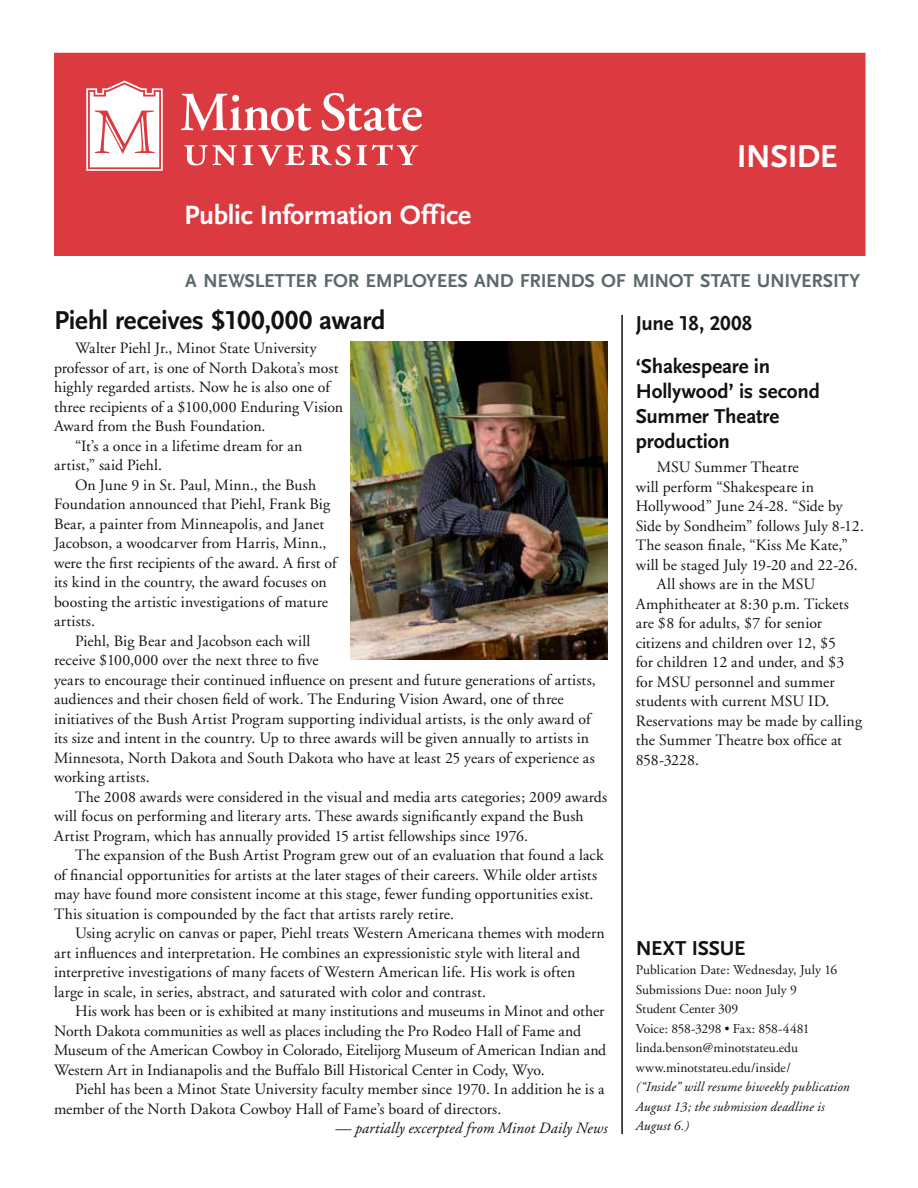
<style>
.page{position:relative;width:918px;height:1188px;background:#fff}
.page>*{position:absolute;margin:0;border:0;box-sizing:border-box;transform-origin:0 0}
.t1{font:700 33px "Scala Sans LF";color:#fff}
.t2{font:700 27.6px "Scala Sans";letter-spacing:-.01em;color:#fff}
.t3{font:700 27px "Scala Sans LF";letter-spacing:-.01em;color:#121212}
.t4{font:700 21px/25.2px "Scala Sans LF";letter-spacing:-.01em;color:#121212}
.t5{font:700 19.5px "Scala Sans LF";letter-spacing:-.01em;color:#5c686c}
.t6{font:15.75px "Adobe Garamond";letter-spacing:.005em;color:#121212}
.t7{font:italic 15.75px "Adobe Garamond";letter-spacing:.005em;color:#121212}
.t8{font:13.5px/19.5px "Adobe Garamond";color:#121212}
.t9{font:italic 13.5px/19.5px "Adobe Garamond";letter-spacing:.01em;color:#121212}
</style>
<div class="page">
<hr style="left:621px;top:315px;width:2px;height:819px;background:#121212">
<div style="left:54px;top:53px;width:812px;height:203px;background:#db3a40"></div>
<svg style="left:86px;top:81px;width:336px;height:90px"></svg>
<img style="left:350px;top:341px;width:258px;height:319px">
<h2 class="t2" style="left:184px;top:200px;width:289px">Public Information Office</h2>
<h1 class="t1" style="left:737px;top:139px;width:102px">inside</h1>
<p class="t5" style="left:185px;top:270px;width:460px">A n ewsletter for employees an d fri en ds of Min</p>
<p class="t5" style="left:669px;top:270px;width:193px">ot State University</p>
<h3 class="t3" style="left:54px;top:306px;width:333px">Piehl receives $100,000 award</h3>
<h3 class="t4" style="left:636px;top:311px;width:118px">June 18, 2008</h3>
<p class="t6" style="left:75px;top:340px;width:243px">Walter Piehl Jr., Minot State University</p>
<p class="t6" style="left:54px;top:359px;width:286px">professor of art, is one of North Dakota’s most</p>
<p class="t6" style="left:54px;top:379px;width:277px">highly regarded artists. Now he is also one of</p>
<p class="t6" style="left:54px;top:398px;width:291px">three recipients of a $100,000 Enduring Vision</p>
<p class="t6" style="left:54px;top:418px;width:213px">Award from the Bush Foundation.</p>
<p class="t6" style="left:75px;top:437px;width:229px">“It’s a once in a lifetime dream for an</p>
<p class="t6" style="left:54px;top:457px;width:110px">artist,” said Piehl.</p>
<p class="t6" style="left:75px;top:476px;width:243px">On June 9 in St. Paul, Minn., the Bush</p>
<p class="t6" style="left:54px;top:496px;width:278px">Foundation announced that Piehl, Frank Big</p>
<p class="t6" style="left:54px;top:515px;width:272px">Bear, a painter from Minneapolis, and Janet</p>
<p class="t6" style="left:54px;top:535px;width:274px">Jacobson, a woodcarver from Harris, Minn.,</p>
<p class="t6" style="left:54px;top:554px;width:284px">were the first recipients of the award. A first of</p>
<p class="t6" style="left:54px;top:574px;width:274px">its kind in the country, the award focuses on</p>
<p class="t6" style="left:54px;top:593px;width:276px">boosting the artistic investigations of mature</p>
<p class="t6" style="left:54px;top:613px;width:43px">artists.</p>
<p class="t6" style="left:75px;top:632px;width:237px">Piehl, Big Bear and Jacobson each will</p>
<p class="t6" style="left:54px;top:652px;width:266px">receive $100,000 over the next three to five</p>
<p class="t6" style="left:54px;top:671px;width:543px">years to encourage their continued influence on present and future generations of artists,</p>
<p class="t6" style="left:54px;top:691px;width:511px">audiences and their chosen field of work. The Enduring Vision Award, one of three</p>
<p class="t6" style="left:54px;top:710px;width:538px">initiatives of the Bush Artist Program supporting individual artists, is the only award of</p>
<p class="t6" style="left:54px;top:730px;width:537px">its size and intent in the country. Up to three awards will be given annually to artists in</p>
<p class="t6" style="left:54px;top:749px;width:542px">Minnesota, North Dakota and South Dakota who have at least 25 years of experience as</p>
<p class="t6" style="left:54px;top:769px;width:97px">working artists.</p>
<p class="t6" style="left:75px;top:788px;width:534px">The 2008 awards were considered in the visual and media arts categories; 2009 awards</p>
<p class="t6" style="left:54px;top:808px;width:531px">will focus on performing and literary arts. These awards significantly expand the Bush</p>
<p class="t6" style="left:54px;top:827px;width:476px">Artist Program, which has annually provided 15 artist fellowships since 1976.</p>
<p class="t6" style="left:75px;top:847px;width:530px">The expansion of the Bush Artist Program grew out of an evaluation that found a lack</p>
<p class="t6" style="left:54px;top:866px;width:545px">of financial opportunities for artists at the later stages of their careers. While older artists</p>
<p class="t6" style="left:54px;top:886px;width:541px">may have found more consistent income at this stage, fewer funding opportunities exist.</p>
<p class="t6" style="left:54px;top:905px;width:402px">This situation is compounded by the fact that artists rarely retire.</p>
<p class="t6" style="left:75px;top:925px;width:531px">Using acrylic on canvas or paper, Piehl treats Western Americana themes with modern</p>
<p class="t6" style="left:54px;top:944px;width:528px">art influences and interpretation. He combines an expressionistic style with literal and</p>
<p class="t6" style="left:54px;top:964px;width:523px">interpretive investigations of many facets of Western American life. His work is often</p>
<p class="t6" style="left:54px;top:983px;width:434px">large in scale, in series, abstract, and saturated with color and contrast.</p>
<p class="t6" style="left:75px;top:1003px;width:531px">His work has been or is exhibited at many institutions and museums in Minot and other</p>
<p class="t6" style="left:54px;top:1022px;width:529px">North Dakota communities as well as places including the Pro Rodeo Hall of Fame and</p>
<p class="t6" style="left:54px;top:1042px;width:554px">Museum of the American Cowboy in Colorado, Eitelijorg Museum of American Indian and</p>
<p class="t6" style="left:54px;top:1061px;width:492px">Western Art in Indianapolis and the Buffalo Bill Historical Center in Cody, Wyo.</p>
<p class="t6" style="left:75px;top:1081px;width:531px">Piehl has been a Minot State University faculty member since 1970. In addition he is a</p>
<p class="t6" style="left:54px;top:1100px;width:449px">member of the North Dakota Cowboy Hall of Fame’s board of directors.</p>
<p class="t7" style="left:335px;top:1120px;width:274px">— partially excerpted from Minot Daily News</p>
<h3 class="t4" style="left:636px;top:354px;width:186px">‘Shakespeare in<br>Hollywood’ is second<br>Summer Theatre production</h3>
<p class="t6" style="left:657px;top:459px;width:144px">MSU Summer Theatre</p>
<p class="t6" style="left:636px;top:478px;width:180px">will perform “Shakespeare in</p>
<p class="t6" style="left:636px;top:498px;width:209px">Hollywood” June 24-28. “Side by</p>
<p class="t6" style="left:636px;top:517px;width:230px">Side by Sondheim” follows July 8-12.</p>
<p class="t6" style="left:636px;top:537px;width:214px">The season finale, “Kiss Me Kate,”</p>
<p class="t6" style="left:636px;top:556px;width:223px">will be staged July 19-20 and 22-26.</p>
<p class="t6" style="left:657px;top:576px;width:160px">All shows are in the MSU</p>
<p class="t6" style="left:636px;top:595px;width:215px">Amphitheater at 8:30 p.m. Tickets</p>
<p class="t6" style="left:636px;top:615px;width:188px">are $8 for adults, $7 for senior</p>
<p class="t6" style="left:636px;top:634px;width:202px">citizens and children over 12, $5</p>
<p class="t6" style="left:636px;top:654px;width:210px">for children 12 and under, and $3</p>
<p class="t6" style="left:636px;top:673px;width:200px">for MSU personnel and summer</p>
<p class="t6" style="left:636px;top:693px;width:195px">students with current MSU ID.</p>
<p class="t6" style="left:636px;top:712px;width:228px">Reservations may be made by calling</p>
<p class="t6" style="left:636px;top:732px;width:208px">the Summer Theatre box office at</p>
<p class="t6" style="left:636px;top:751px;width:65px">858-3228.</p>
<h3 class="t4" style="left:636px;top:936px;width:111px">Next Issue</h3>
<p class="t8" style="left:636px;top:961px;width:203px">Publication Date: Wednesday, July 16<br>Submissions Due: noon July 9<br>Student Center 309<br>Voice: 858-3298 • Fax: 858-4481 linda.benson@minotstateu.edu www.minotstateu.edu/inside/</p>
<p class="t9" style="left:636px;top:1078px;width:215px">(“Inside” will resume biweekly publication<br>August 13; the submission deadline is<br>August 6.)</p>
</div>
